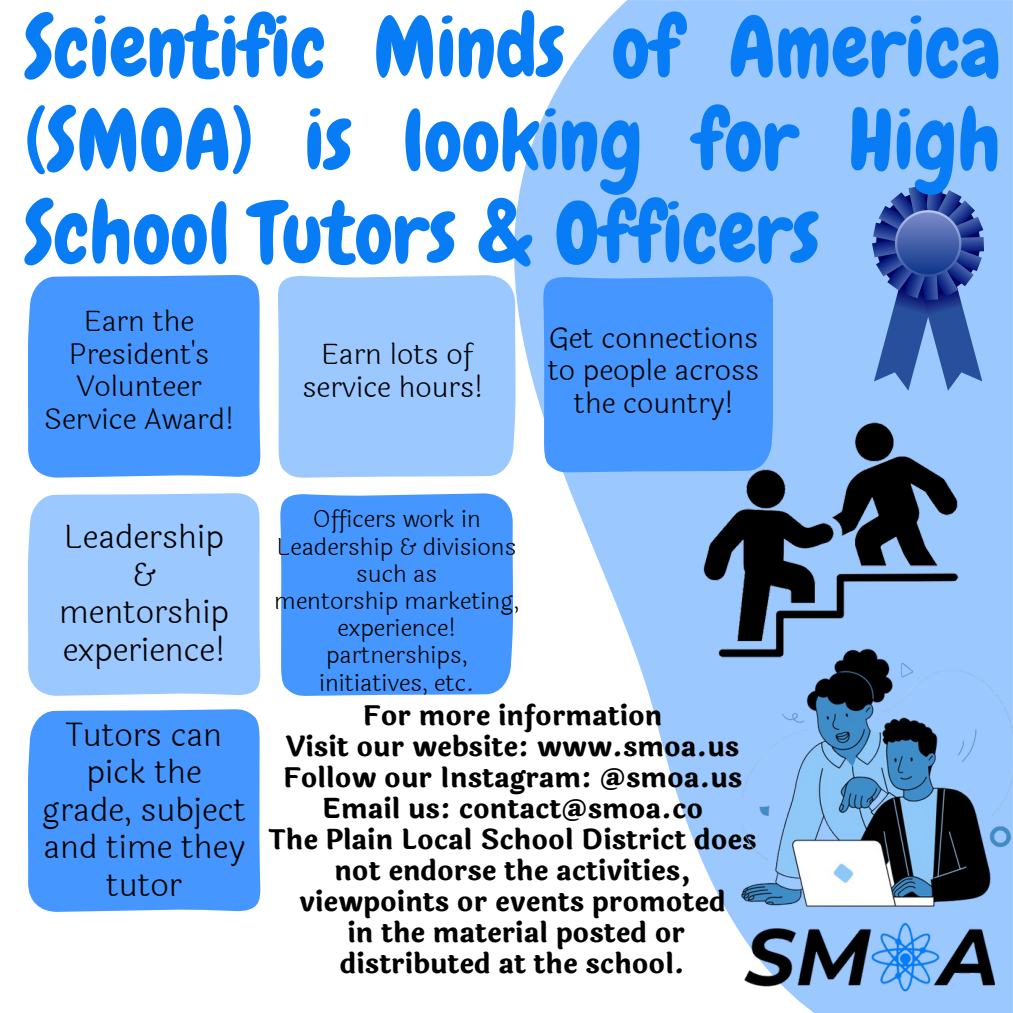
<style>
.page{position:relative;width:1013px;height:1013px;background:#fff}
.page>*{position:absolute;margin:0;border:0;box-sizing:border-box;transform-origin:0 0}
.t1{font:84.75px/92.8px "Chewy";color:#077cf5;text-align:justify}
.t2{font:300 32.5px/37.5px "Laila";color:#000;text-align:center}
.t3{font:300 28.75px/32.8px "Laila";color:#000;text-align:center}
.t4{font:700 27.5px/31px "Laila";color:#000;text-align:center}
.t5{font:300 23.62px/27.2px "Laila";color:#000;text-align:center}
</style>
<div class="page">
<div style="left:28px;top:275px;width:232px;height:202px;background:#4597ff"></div>
<div style="left:28px;top:493px;width:232px;height:202px;background:#9bc8ff"></div>
<svg style="left:514px;top:0;width:498px;height:1012px;fill:#9bc8ff"></svg>
<div style="left:278px;top:275px;width:237px;height:202px;background:#9bc8ff"></div>
<div style="left:280px;top:493px;width:233px;height:203px;background:#4597ff"></div>
<div style="left:543px;top:276px;width:229px;height:196px;background:#4597ff"></div>
<img style="left:739px;top:911px;width:255px;height:101px">
<div style="left:28px;top:709px;width:232px;height:202px;background:#4597ff"></div>
<svg style="left:872px;top:185px;width:112px;height:206px;background:#5072b9"></svg>
<img style="left:701px;top:409px;width:260px;height:261px">
<img style="left:724px;top:638px;width:288px;height:273px">
<p class="t1" style="left:24px;top:1px;width:978px">Scientific Minds of America (SMOA) is looking for High School Tutors &amp; Officers</p>
<p class="t3" style="left:44px;top:305px;width:191px">Earn the<br>President's<br>Volunteer<br>Service Award!</p>
<p class="t3" style="left:302px;top:339px;width:182px">Earn lots of service hours!</p>
<p class="t3" style="left:547px;top:322px;width:213px">Get connections to people across the country!</p>
<p class="t2" style="left:59px;top:519px;width:172px">Leadership &amp; mentorship experience!</p>
<p class="t2" style="left:42px;top:716px;width:205px">Tutors can pick the grade, subject and time they tutor</p>
<p class="t5" style="left:313px;top:506px;width:170px">Officers work in</p>
<p class="t5" style="left:277px;top:533px;width:241px">Leadership &amp; divisions such as</p>
<h4 class="t5" style="left:274px;top:587px;width:246px">mentorship marketing,</h4>
<p class="t5" style="left:326px;top:615px;width:143px">experience! partnerships,</p>
<p class="t5" style="left:319px;top:669px;width:157px">initiatives, etc.</p>
<p class="t4" style="left:268px;top:700px;width:490px">For more information<br>Visit our website: www.smoa.us<br>Follow our Instagram: @smoa.us<br>Email us: contact@smoa.co<br>The Plain Local School District does not endorse the activities, viewpoints or events promoted<br>in the material posted or distributed at the school.</p>
</div>
